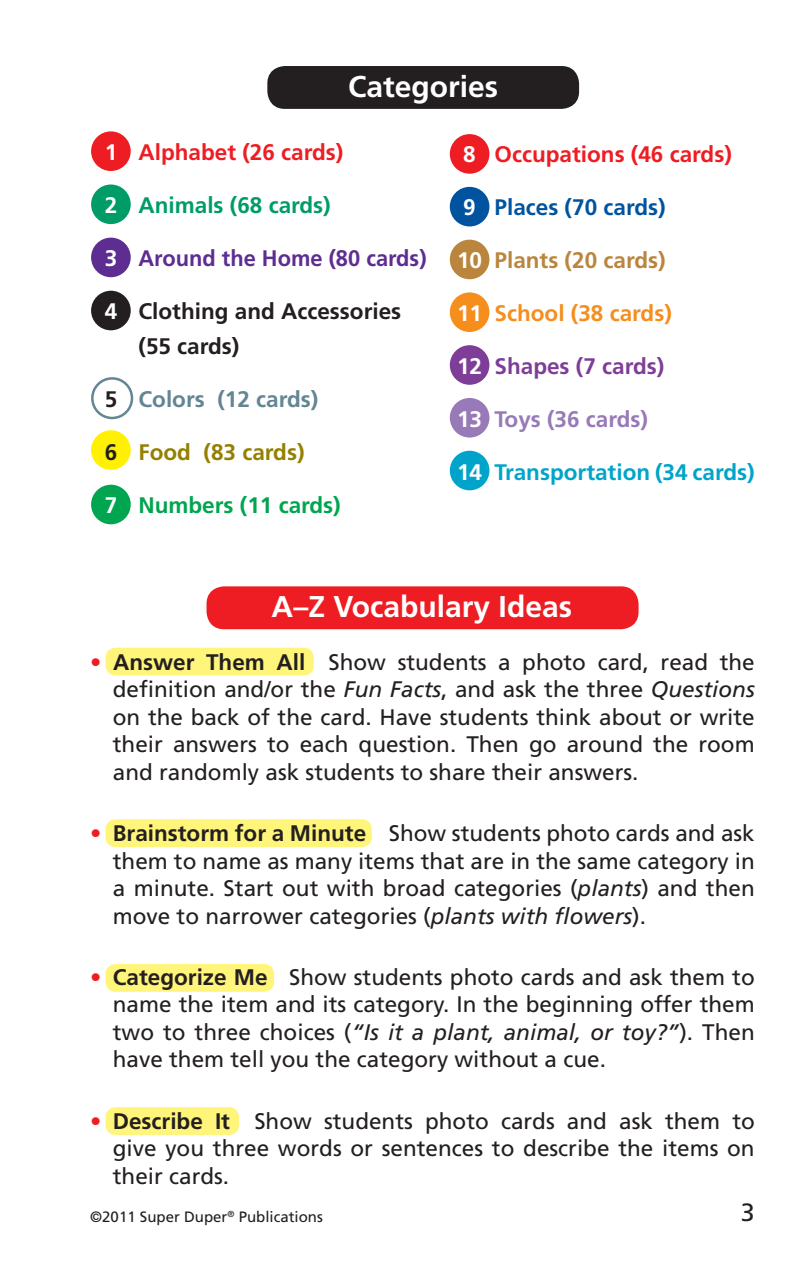
<style>
.page{position:relative;width:812px;height:1261px;background:#fff}
.page>*{position:absolute;margin:0;border:0;box-sizing:border-box;transform-origin:0 0}
.t1{font:700 30px "Frutiger";color:#fff}
.t2{font:25px "Frutiger";color:#231f20}
.Body_Copy{font:22.5px/27.5px "Frutiger";color:#231f20;text-align:justify}
.Bullet_Copy{font:700 22.5px "Frutiger";color:#ee1d23}
.Bullet_Copy-2{font:700 22.5px/35px "Frutiger";color:#231f20}
.Bullet_Copy-3{font:700 22.5px "Frutiger";color:#00a4ca}
.Bullet_Copy-4{font:700 22.5px "Frutiger";color:#5d2d91}
.Bullet_Copy-5{font:700 22.5px "Frutiger";color:#ba853d}
.Bullet_Copy-6{font:700 22.5px "Frutiger";color:#f68e1e}
.Bullet_Copy-7{font:700 22.5px "Frutiger";color:#009c68}
.Bullet_Copy-8{font:700 22.5px "Frutiger";color:#00a54f}
.Bullet_Copy-9{font:700 22.5px "Frutiger";color:#0153a0}
.Bullet_Copy-10{font:700 22.5px "Frutiger";color:#7e3e98}
.Bullet_Copy-11{font:700 22.5px "Frutiger";color:#638594}
.Bullet_Copy-12{font:700 22.5px "Frutiger";color:#977ab7}
.Bullet_Copy-13{font:700 22.5px "Frutiger";color:#948000}
.t3{font:15px "Frutiger";color:#231f20}
.s1{color:#fff}
.s2{color:#231f20}
.s3{font-weight:700;color:#ee1d23}
.s4{font-weight:700}
.s5{font-style:italic}
</style>
<div class="page">
<div style="left:105px;top:1107px;width:134px;height:28px;background:#fff57a;border-radius:10px"></div>
<div style="left:105px;top:819px;width:266px;height:28px;background:#fff57a;border-radius:10px"></div>
<div style="left:105px;top:648px;width:208px;height:27px;background:#fff57a;border-radius:10px"></div>
<div style="left:105px;top:964px;width:169px;height:28px;background:#fff57a;border-radius:10px"></div>
<div style="left:91px;top:131px;width:40px;height:40px;background:#ee1d23;border-radius:50%"></div>
<div style="left:91px;top:184px;width:40px;height:40px;background:#009c68;border-radius:50%"></div>
<div style="left:91px;top:485px;width:40px;height:39px;background:#00a54f;border-radius:50%"></div>
<div style="left:91px;top:238px;width:40px;height:39px;background:#5d2d91;border-radius:50%"></div>
<div style="left:91px;top:291px;width:40px;height:39px;background:#231f20;border-radius:50%"></div>
<div style="left:91px;top:430px;width:40px;height:40px;background:#fff101;border-radius:50%"></div>
<div style="left:91px;top:377px;width:42px;height:42px;border:2px solid #638594;border-radius:50%"></div>
<div style="left:267px;top:66px;width:311px;height:43px;background:#231f20;border-radius:18px"></div>
<div style="left:206px;top:586px;width:432px;height:43px;background:#ee1d23;border-radius:18px"></div>
<div style="left:449px;top:134px;width:40px;height:40px;background:#ee1d23;border-radius:50%"></div>
<div style="left:449px;top:187px;width:40px;height:39px;background:#0153a0;border-radius:50%"></div>
<div style="left:449px;top:345px;width:40px;height:40px;background:#7e3e98;border-radius:50%"></div>
<div style="left:449px;top:240px;width:40px;height:39px;background:#ba853d;border-radius:50%"></div>
<div style="left:449px;top:398px;width:40px;height:39px;background:#977ab7;border-radius:50%"></div>
<div style="left:449px;top:292px;width:40px;height:40px;background:#f68e1e;border-radius:50%"></div>
<div style="left:449px;top:451px;width:40px;height:39px;background:#00a4ca;border-radius:50%"></div>
<p class="t1" style="left:348px;top:69px;width:152px">Categories</p>
<p class="Bullet_Copy" style="left:105px;top:139px;width:240px"><span class="s1">1</span> Alphabet (26 cards)</p>
<p class="Bullet_Copy-7" style="left:105px;top:192px;width:227px"><span class="s1">2</span> Animals (68 cards)</p>
<p class="Bullet_Copy-4" style="left:105px;top:245px;width:323px"><span class="s1">3</span> Around the Home (80 cards)</p>
<p class="Bullet_Copy-2" style="left:138px;top:293px;width:264px;text-indent:-34px"><span class="s1">4</span> Clothing and Accessories (55 cards)</p>
<p class="Bullet_Copy-11" style="left:105px;top:386px;width:215px"><span class="s2">5</span> Colors (12 cards)</p>
<p class="Bullet_Copy-13" style="left:105px;top:439px;width:201px"><span class="s2">6</span> Food (83 cards)</p>
<p class="Bullet_Copy-8" style="left:105px;top:492px;width:237px"><span class="s1">7</span> Numbers (11 cards)</p>
<p class="Bullet_Copy" style="left:463px;top:140px;width:270px"><span class="s1">8</span> Occupations (46 cards)</p>
<p class="Bullet_Copy-9" style="left:463px;top:193px;width:204px"><span class="s1">9</span> Places (70 cards)</p>
<p class="Bullet_Copy-5" style="left:456px;top:246px;width:210px"><span class="s1">10</span> Plants (20 cards)</p>
<p class="Bullet_Copy-6" style="left:456px;top:299px;width:216px"><span class="s1">11</span> School (38 cards)</p>
<p class="Bullet_Copy-10" style="left:456px;top:352px;width:209px"><span class="s1">12</span> Shapes (7 cards)</p>
<p class="Bullet_Copy-12" style="left:456px;top:405px;width:192px"><span class="s1">13</span> Toys (36 cards)</p>
<p class="Bullet_Copy-3" style="left:456px;top:458px;width:299px"><span class="s1">14</span> Transportation (34 cards)</p>
<p class="t1" style="left:271px;top:589px;width:302px">A–Z Vocabulary Ideas</p>
<p class="Body_Copy" style="left:113px;top:648px;width:643px;text-indent:-22px"><span class="s3">•</span> <span class="s4">Answer Them All</span> Show students a photo card, read the definition and/or the <span class="s5">Fun Facts</span>, and ask the three <span class="s5">Questions </span>on the back of the card. Have students think about or write their answers to each question. Then go around the room and randomly ask students to share their answers.</p>
<p class="Body_Copy" style="left:113px;top:819px;width:643px;text-indent:-22px"><span class="s3">•</span> <span class="s4">Brainstorm for a Minute</span> Show students photo cards and ask them to name as many items that are in the same category in a minute. Start out with broad categories (<span class="s5">plants</span>) and then move to narrower categories (<span class="s5">plants with flowers</span>).</p>
<p class="Body_Copy" style="left:113px;top:963px;width:643px;text-indent:-22px"><span class="s3">•</span> <span class="s4">Categorize Me</span> Show students photo cards and ask them to name the item and its category. In the beginning offer them two to three choices (<span class="s5">“Is it a plant, animal, or toy?”</span>). Then have them tell you the category without a cue.</p>
<p class="Body_Copy" style="left:113px;top:1107px;width:643px;text-indent:-22px"><span class="s3">•</span> <span class="s4">Describe It</span> Show students photo cards and ask them to give you three words or sentences to describe the items on their cards.</p>
<p class="t3" style="left:90px;top:1208px;width:234px">©2011 Super Duper<sup>®</sup> Publications</p>
<p class="t2" style="left:740px;top:1197px;width:15px">3</p>
</div>
